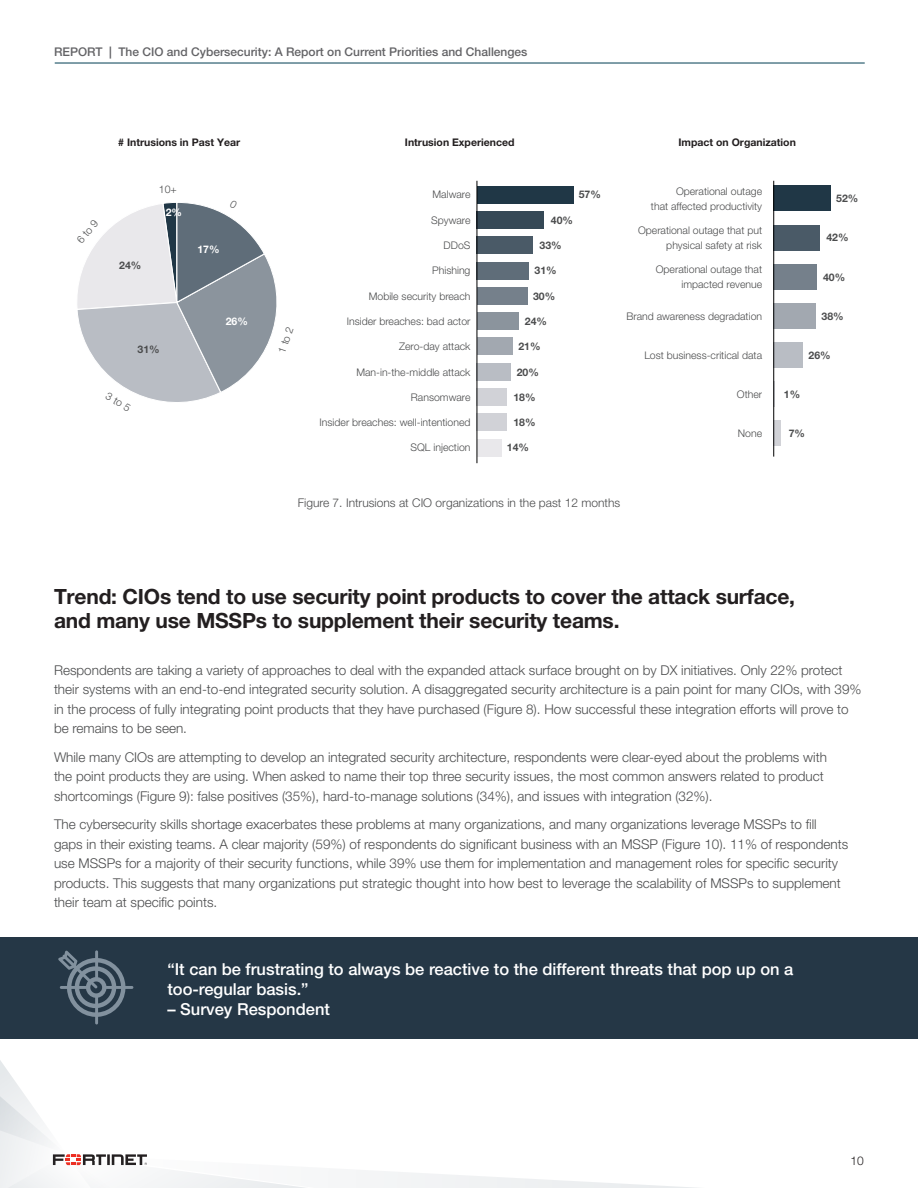
<style>
.page{position:relative;width:918px;height:1188px;background:#fff}
.page>*{position:absolute;margin:0;border:0;box-sizing:border-box;transform-origin:0 0}
.Body_Copy_Sub-SUBHEA{font:700 21px/24px "Helvetica Neue LT Pro";letter-spacing:-.01em;color:#231f20}
.Body_Copy{font:500 16.5px/19.8px "Helvetica Neue LT Pro";color:#fff}
.Body_Copy-2{font:300 13.5px/19.5px "Helvetica Neue LT Pro";color:#4b4c4d}
.t1{font:500 12px "Helvetica Neue LT Pro";color:#636366}
.Figure_Description{font:300 12px "Helvetica Neue LT Pro";color:#4b4c4d}
.t2{font:300 12px "Helvetica Neue LT Pro";color:#231f20}
.Page_Header_-body{font:300 10.5px/15px "Helvetica Neue LT Pro";color:#4b4c4d;text-align:right}
.Page_Header_-body-2{font:700 10.5px "Helvetica Neue LT Pro";color:#231f20}
.Page_Header_-body-3{font:700 10.5px "Helvetica Neue LT Pro";color:#4b4c4d}
.Page_Header_-body-4{font:700 10.5px "Helvetica Neue LT Pro";color:#fff}
.s1{font-weight:700}
</style>
<div class="page">
<hr style="left:55px;top:63px;width:810px;height:1px;background:#003e52">
<svg style="left:0;top:1060px;width:697px;height:128px"></svg>
<div style="left:0;top:937px;width:918px;height:102px;background:#253746"></div>
<svg style="left:58px;top:950px;width:75px;height:74px"></svg>
<div style="left:477px;top:186px;width:97px;height:17px;background:#203746"></div>
<div style="left:774px;top:186px;width:57px;height:25px;background:#203746"></div>
<div style="left:774px;top:225px;width:46px;height:25px;background:#4a5a67"></div>
<div style="left:774px;top:264px;width:43px;height:25px;background:#75808b"></div>
<div style="left:774px;top:303px;width:42px;height:26px;background:#a2a8b0"></div>
<div style="left:774px;top:342px;width:29px;height:26px;background:#b9bdc4"></div>
<div style="left:774px;top:421px;width:7px;height:25px;background:#d1d2d7"></div>
<svg style="left:774px;top:382px;width:1px;height:25px"></svg>
<div style="left:477px;top:211px;width:67px;height:18px;background:#354856"></div>
<div style="left:477px;top:236px;width:56px;height:18px;background:#4a5a67"></div>
<div style="left:477px;top:262px;width:52px;height:18px;background:#5f6d79"></div>
<div style="left:477px;top:287px;width:50px;height:18px;background:#75808b"></div>
<div style="left:477px;top:312px;width:41px;height:18px;background:#8b949d"></div>
<div style="left:477px;top:338px;width:36px;height:17px;background:#a2a8b0"></div>
<div style="left:477px;top:363px;width:34px;height:18px;background:#b9bdc4"></div>
<div style="left:477px;top:388px;width:30px;height:18px;background:#d1d2d7"></div>
<div style="left:477px;top:414px;width:30px;height:17px;background:#d1d2d7"></div>
<div style="left:477px;top:439px;width:24px;height:18px;background:#e9e8eb"></div>
<hr style="left:477px;top:181px;width:1px;height:282px;background:#000">
<hr style="left:773px;top:181px;width:1px;height:276px;background:#000">
<svg style="left:77px;top:202px;width:200px;height:200px"></svg>
<p class="t1" style="left:54px;top:44px;width:475px">REPORT <span class="s1">|</span> The CIO and Cybersecurity: A Report on Current Priorities and Challenges</p>
<p class="Page_Header_-body-2" style="left:118px;top:136px;width:123px"># Intrusions in Past Year</p>
<p class="Page_Header_-body-2" style="left:405px;top:136px;width:111px">Intrusion Experienced</p>
<p class="Page_Header_-body-2" style="left:679px;top:136px;width:119px">Impact on Organization</p>
<p class="Page_Header_-body" style="left:73px;top:237px;width:28px;rotate:-50deg">6 to 9</p>
<p class="Page_Header_-body-3" style="left:119px;top:259px;width:24px">24%</p>
<p class="Page_Header_-body" style="left:159px;top:182px;width:19px">10+</p>
<p class="Page_Header_-body-4" style="left:166px;top:206px;width:18px">2%</p>
<p class="Page_Header_-body-4" style="left:197px;top:242px;width:24px">17%</p>
<p class="Page_Header_-body-3" style="left:138px;top:343px;width:24px">31%</p>
<p class="Page_Header_-body" style="left:111px;top:388px;width:28px;rotate:31deg">3 to 5</p>
<p class="Page_Header_-body-4" style="left:226px;top:315px;width:24px">26%</p>
<p class="Page_Header_-body" style="left:274px;top:350px;width:28px;rotate:-71deg">1 to 2</p>
<p class="Page_Header_-body" style="left:433px;top:187px;width:39px">Malware</p>
<p class="Page_Header_-body" style="left:651px;top:183px;width:113px">Operational outage<br>that affected productivity</p>
<p class="Page_Header_-body" style="left:638px;top:222px;width:126px">Operational outage that put physical safety at risk</p>
<p class="Page_Header_-body" style="left:656px;top:262px;width:108px">Operational outage that impacted revenue</p>
<p class="Page_Header_-body" style="left:626px;top:308px;width:137px">Brand awareness degradation</p>
<p class="Page_Header_-body" style="left:644px;top:347px;width:119px">Lost business-critical data</p>
<p class="Page_Header_-body-3" style="left:579px;top:188px;width:24px">57%</p>
<p class="Page_Header_-body-3" style="left:836px;top:192px;width:24px">52%</p>
<p class="Page_Header_-body-3" style="left:826px;top:231px;width:24px">42%</p>
<p class="Page_Header_-body-3" style="left:823px;top:270px;width:24px">40%</p>
<p class="Page_Header_-body-3" style="left:822px;top:309px;width:24px">38%</p>
<p class="Page_Header_-body-3" style="left:809px;top:349px;width:24px">26%</p>
<p class="Page_Header_-body" style="left:431px;top:212px;width:41px">Spyware</p>
<p class="Page_Header_-body" style="left:444px;top:238px;width:28px">DDoS</p>
<p class="Page_Header_-body" style="left:432px;top:263px;width:40px">Phishing</p>
<p class="Page_Header_-body" style="left:369px;top:288px;width:103px">Mobile security breach</p>
<p class="Page_Header_-body" style="left:347px;top:313px;width:125px">Insider breaches: bad actor</p>
<p class="Page_Header_-body" style="left:399px;top:339px;width:73px">Zero-day attack</p>
<p class="Page_Header_-body" style="left:356px;top:364px;width:116px">Man-in-the-middle attack</p>
<p class="Page_Header_-body" style="left:411px;top:389px;width:61px">Ransomware</p>
<p class="Page_Header_-body" style="left:320px;top:415px;width:152px">Insider breaches: well-intentioned</p>
<p class="Page_Header_-body" style="left:411px;top:440px;width:61px">SQL injection</p>
<p class="Page_Header_-body-3" style="left:551px;top:213px;width:24px">40%</p>
<p class="Page_Header_-body-3" style="left:540px;top:239px;width:24px">33%</p>
<p class="Page_Header_-body-3" style="left:535px;top:264px;width:24px">31%</p>
<p class="Page_Header_-body-3" style="left:533px;top:289px;width:24px">30%</p>
<p class="Page_Header_-body-3" style="left:525px;top:315px;width:24px">24%</p>
<p class="Page_Header_-body-3" style="left:518px;top:340px;width:24px">21%</p>
<p class="Page_Header_-body-3" style="left:517px;top:365px;width:24px">20%</p>
<p class="Page_Header_-body-3" style="left:513px;top:391px;width:24px">18%</p>
<p class="Page_Header_-body-3" style="left:513px;top:416px;width:24px">18%</p>
<p class="Page_Header_-body-3" style="left:507px;top:441px;width:24px">14%</p>
<p class="Page_Header_-body" style="left:737px;top:387px;width:27px">Other</p>
<p class="Page_Header_-body-3" style="left:784px;top:388px;width:18px">1%</p>
<p class="Page_Header_-body-3" style="left:789px;top:427px;width:18px">7%</p>
<p class="Page_Header_-body" style="left:738px;top:426px;width:26px">None</p>
<p class="Figure_Description" style="left:298px;top:496px;width:324px">Figure 7. Intrusions at CIO organizations in the past 12 months</p>
<p class="Body_Copy_Sub-SUBHEA" style="left:54px;top:584px;width:743px">Trend: CIOs tend to use security point products to cover the attack surface, and many use MSSPs to supplement their security teams.</p>
<p class="Body_Copy-2" style="left:54px;top:660px;width:809px">Respondents are taking a variety of approaches to deal with the expanded attack surface brought on by DX initiatives. Only 22% protect their systems with an end-to-end integrated security solution. A disaggregated security architecture is a pain point for many CIOs, with 39% in the process of fully integrating point products that they have purchased (Figure 8). How successful these integration efforts will prove to be remains to be seen.</p>
<p class="Body_Copy-2" style="left:54px;top:747px;width:774px">While many CIOs are attempting to develop an integrated security architecture, respondents were clear-eyed about the problems with the point products they are using. When asked to name their top three security issues, the most common answers related to product shortcomings (Figure 9): false positives (35%), hard-to-manage solutions (34%), and issues with integration (32%).</p>
<p class="Body_Copy-2" style="left:54px;top:814px;width:796px">The cybersecurity skills shortage exacerbates these problems at many organizations, and many organizations leverage MSSPs to fill gaps in their existing teams. A clear majority (59%) of respondents do significant business with an MSSP (Figure 10). 11% of respondents use MSSPs for a majority of their security functions, while 39% use them for implementation and management roles for specific security products. This suggests that many organizations put strategic thought into how best to leverage the scalability of MSSPs to supplement their team at specific points.</p>
<p class="Body_Copy" style="left:167px;top:959px;width:628px">“It can be frustrating to always be reactive to the different threats that pop up on a too-regular basis.”</p>
<p class="Body_Copy" style="left:167px;top:999px;width:164px">– Survey Respondent</p>
<p class="t2" style="left:851px;top:1154px;width:15px">10</p>
</div>
